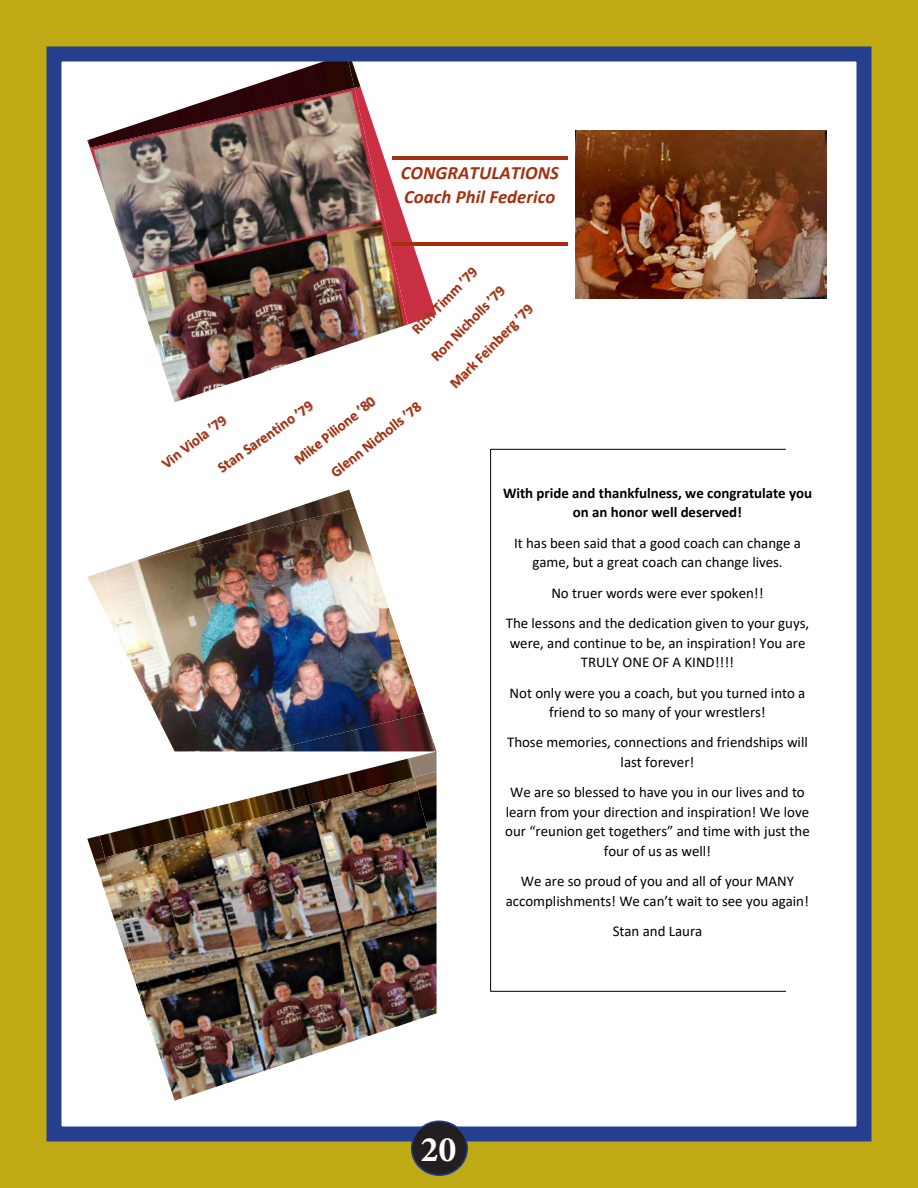
<style>
.page{position:relative;width:918px;height:1188px;background:#fff}
.page>*{position:absolute;margin:0;border:0;box-sizing:border-box;transform-origin:0 0}
.t1{font:700 36px "Minion Pro";color:#fff}
.t2{font:italic 700 18.75px/24.9px "Calibri";letter-spacing:.005em;color:#a5300f}
.t3{font:14.85px/19.5px "Calibri";color:#000;text-align:center}
.t4{font:700 14.85px/32.7px "Calibri";color:#a5300f;text-align:center}
.t5{font:700 14.85px/19.5px "Calibri";color:#000;text-align:center}
</style>
<div class="page">
<img style="left:0;top:0;width:918px;height:1188px">
<div style="left:412px;top:1121px;width:55px;height:54px;background:#231f20;border-radius:50%"></div>
<div style="left:411px;top:1120px;width:57px;height:56px;border:2px solid #253f8e;border-radius:50%"></div>
<p class="t2" style="left:401px;top:159px;width:160px">CONGRATULATIONS<br>Coach Phil Federico</p>
<p class="t4" style="left:398px;top:324px;width:100px;rotate:-46deg">Rich Timm ’79<br>Ron Nicholls ’79</p>
<p class="t4" style="left:441px;top:375px;width:113px;rotate:-46deg">Mark Feinberg ’79</p>
<p class="t4" style="left:286px;top:449px;width:101px;rotate:-39deg">Mike Pilione ’80</p>
<p class="t4" style="left:210px;top:455px;width:115px;rotate:-35deg">Stan Sarentino ’79</p>
<p class="t4" style="left:323px;top:461px;width:113px;rotate:-39deg">Glenn Nicholls ’78</p>
<p class="t4" style="left:153px;top:451px;width:79px;rotate:-37deg">Vin Viola ’79</p>
<p class="t5" style="left:503px;top:483px;width:311px">With pride and thankfulness, we congratulate you on an honor well deserved!</p>
<p class="t3" style="left:514px;top:533px;width:288px">It has been said that a good coach can change a game, but a great coach can change lives.</p>
<p class="t3" style="left:506px;top:577px;width:305px;line-height:30.5px">No truer words were ever spoken!!<br>The lessons and the dedication given to your guys,</p>
<p class="t3" style="left:510px;top:633px;width:297px">were, and continue to be, an inspiration! You are<br>TRULY ONE OF A KIND!!!!</p>
<p class="t3" style="left:510px;top:682px;width:297px">Not only were you a coach, but you turned into a friend to so many of your wrestlers!</p>
<p class="t3" style="left:507px;top:732px;width:302px">Those memories, connections and friendships will last forever!</p>
<p class="t3" style="left:505px;top:782px;width:306px">We are so blessed to have you in our lives and to learn from your direction and inspiration! We love our “reunion get togethers” and time with just the four of us as well!</p>
<p class="t3" style="left:506px;top:871px;width:305px">We are so proud of you and all of your MANY accomplishments! We can’t wait to see you again!</p>
<p class="t3" style="left:613px;top:921px;width:91px">Stan and Laura</p>
<p class="t1" style="left:421px;top:1124px;width:37px">20</p>
</div>
